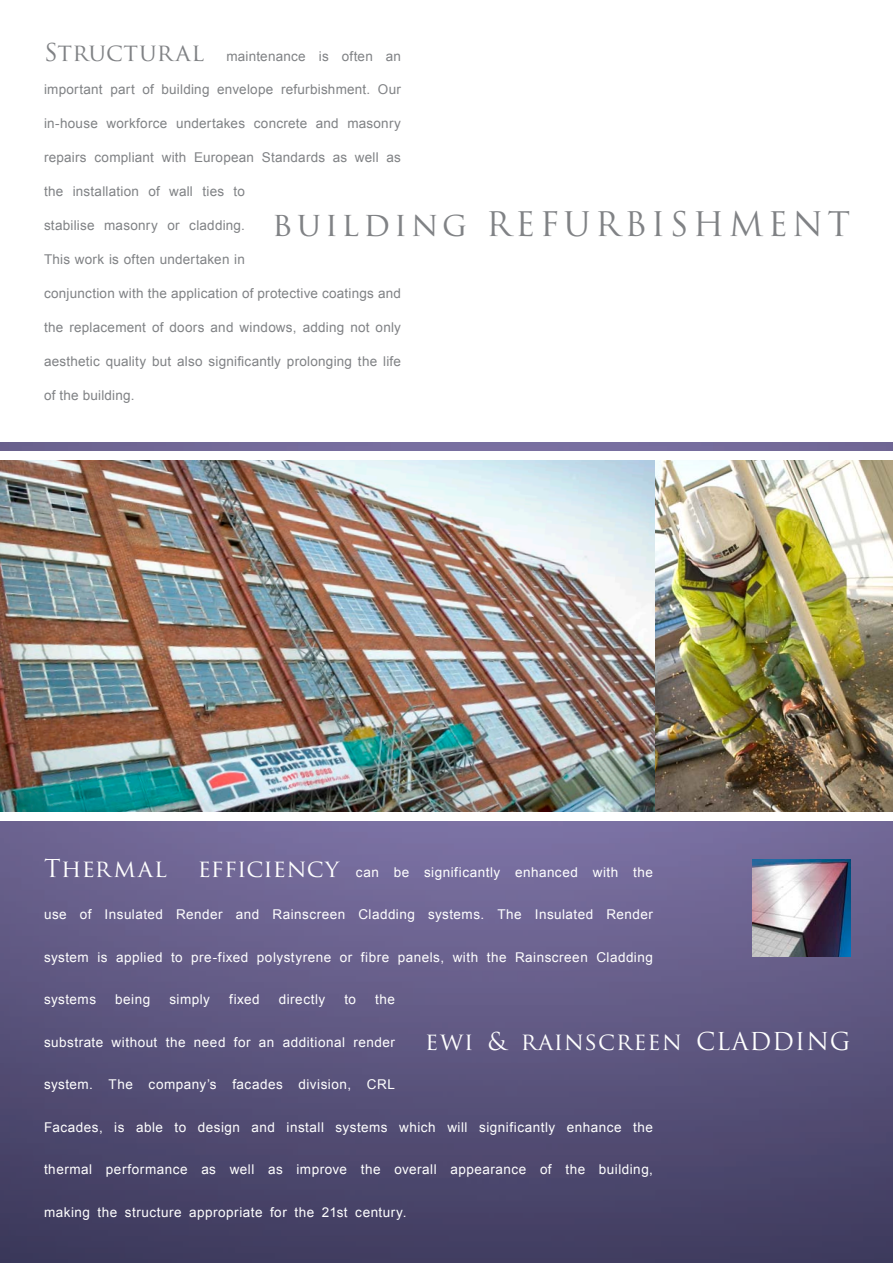
<style>
.page{position:relative;width:893px;height:1263px;background:#fff}
.page>*{position:absolute;margin:0;border:0;box-sizing:border-box;transform-origin:0 0}
.t1{font:33px "Trajan Pro";letter-spacing:.13em;color:#808285}
.t2{font:24px "Trajan Pro";letter-spacing:.04em;color:#fff}
.t3{font:13.5px "Arial";letter-spacing:.035em;color:#fff}
.Paragraph_Style_2{font:13.5px "Arial";letter-spacing:.015em;color:#808285}
.s1{font-family:"Trajan Pro";font-size:24px}
</style>
<div class="page">
<img style="left:0;top:442px;width:893px;height:821px">
<img style="left:0;top:459px;width:893px;height:353px">
<div style="left:0;top:812px;width:893px;height:9px;background:#fff"></div>
<div style="left:0;top:451px;width:893px;height:8px;background:#fff"></div>
<img style="left:753px;top:859px;width:97px;height:98px">
<p class="Paragraph_Style_2" style="left:44px;top:46px;width:358px"><span class="s1">Structural</span> maintenance is often an</p>
<p class="Paragraph_Style_2" style="left:44px;top:80px;width:358px">important part of building envelope refurbishment. Our</p>
<p class="Paragraph_Style_2" style="left:44px;top:114px;width:358px">in-house workforce undertakes concrete and masonry</p>
<p class="Paragraph_Style_2" style="left:44px;top:148px;width:358px">repairs compliant with European Standards as well as</p>
<p class="Paragraph_Style_2" style="left:44px;top:182px;width:202px">the installation of wall ties to</p>
<p class="Paragraph_Style_2" style="left:44px;top:216px;width:202px">stabilise masonry or cladding.</p>
<p class="Paragraph_Style_2" style="left:44px;top:250px;width:202px">This work is often undertaken in</p>
<p class="Paragraph_Style_2" style="left:44px;top:284px;width:358px">conjunction with the application of protective coatings and</p>
<p class="Paragraph_Style_2" style="left:44px;top:318px;width:358px">the replacement of doors and windows, adding not only</p>
<p class="Paragraph_Style_2" style="left:44px;top:352px;width:358px">aesthetic quality but also significantly prolonging the life</p>
<p class="Paragraph_Style_2" style="left:44px;top:385px;width:92px">of the building.</p>
<p class="t1" style="left:272px;top:203px;width:580px">building REFURBISHMENT</p>
<p class="t2" style="left:44px;top:853px;width:125px">Thermal</p>
<p class="t3" style="left:198px;top:863px;width:457px"><span class="s1">efficiency</span> can be significantly enhanced with the</p>
<p class="t3" style="left:44px;top:905px;width:610px">use of Insulated Render and Rainscreen Cladding systems. The Insulated Render</p>
<p class="t3" style="left:44px;top:948px;width:610px">system is applied to pre-fixed polystyrene or fibre panels, with the Rainscreen Cladding</p>
<p class="t3" style="left:44px;top:990px;width:54px">systems</p>
<p class="t3" style="left:115px;top:990px;width:37px">being</p>
<p class="t3" style="left:169px;top:990px;width:42px">simply</p>
<p class="t3" style="left:229px;top:990px;width:32px">fixed</p>
<p class="t3" style="left:279px;top:990px;width:48px">directly</p>
<p class="t3" style="left:344px;top:990px;width:13px">to</p>
<p class="t3" style="left:375px;top:990px;width:21px">the</p>
<p class="t3" style="left:44px;top:1033px;width:352px">substrate without the need for an additional render</p>
<p class="t3" style="left:44px;top:1075px;width:352px">system. The company’s facades division, CRL</p>
<p class="t3" style="left:44px;top:1118px;width:610px">Facades, is able to design and install systems which will significantly enhance the</p>
<p class="t3" style="left:44px;top:1160px;width:610px">thermal performance as well as improve the overall appearance of the building,</p>
<p class="t3" style="left:44px;top:1202px;width:364px">making the structure appropriate for the 21st century.</p>
<p class="t2" style="left:425px;top:1026px;width:427px">ewi &amp; rainscreen CLADDING</p>
</div>
